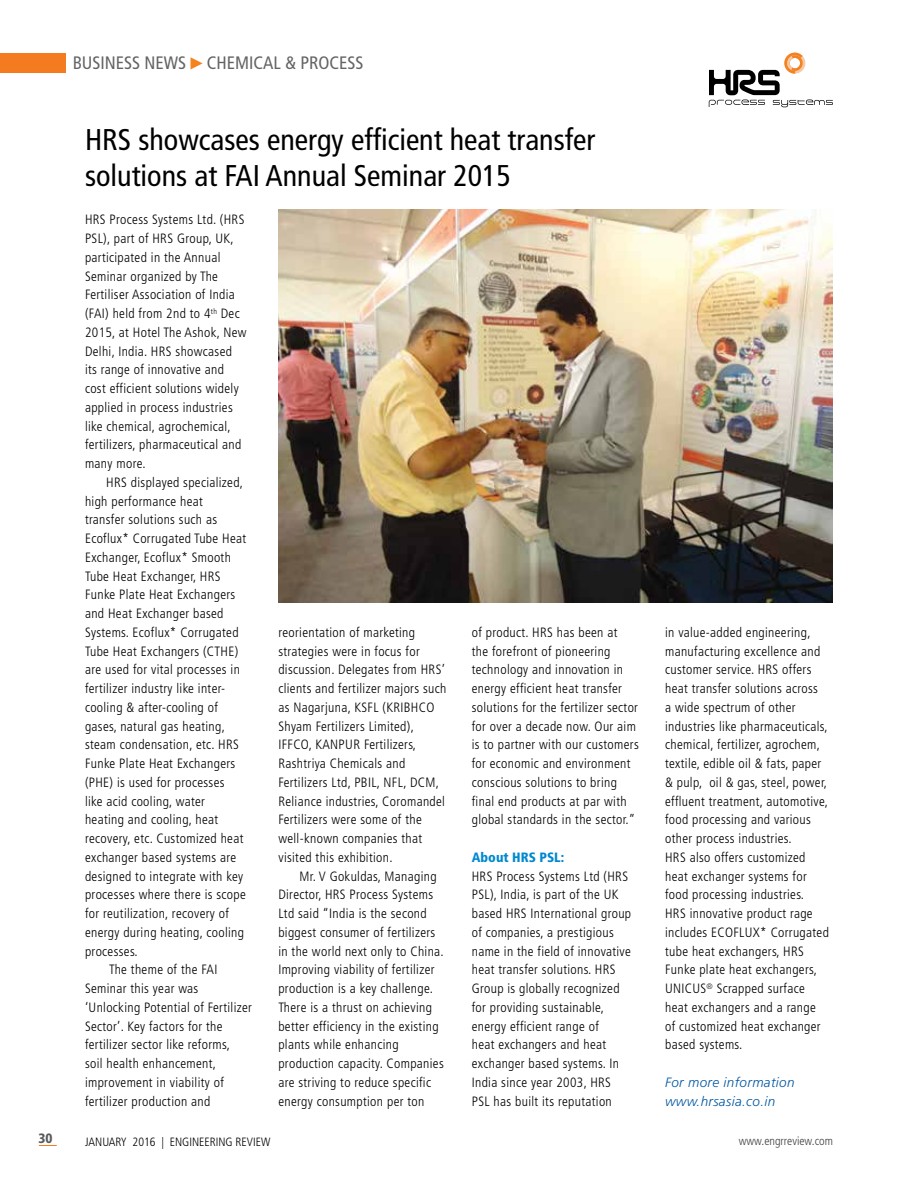
<style>
.page{position:relative;width:918px;height:1188px;background:#fff}
.page>*{position:absolute;margin:0;border:0;box-sizing:border-box;transform-origin:0 0}
.t1{font:condensed 30px/36px "Frutiger LT Std";color:#000}
.t2{font:condensed 18px "Frutiger LT Std";color:#636466}
.t3{font:300 condensed 13.5px/18.8px "Frutiger LT Std";letter-spacing:.025em;color:#000}
.t4{font:italic 300 13.5px/18.8px "Frutiger LT Std";letter-spacing:.025em;color:#0057a2}
.t5{font:900 condensed 13.5px "Frutiger LT Std";color:#0089cf}
.t6{font:900 condensed 13.5px "Frutiger LT Std";color:#58595b}
.t7{font:300 condensed 12px "Frutiger LT Std";color:#000}
.t8{font:300 condensed 12px "Frutiger LT Std";color:#414042}
</style>
<div class="page">
<svg style="left:191px;top:57px;width:12px;height:12px"></svg>
<div style="left:0;top:53px;width:65px;height:19px;background:#f47b20"></div>
<svg style="left:39px;top:1145px;width:18px;height:1px"></svg>
<img style="left:278px;top:210px;width:555px;height:393px">
<svg style="left:709px;top:53px;width:124px;height:54px"></svg>
<h2 class="t2" style="left:73px;top:53px;width:292px">BUSINESS NEWS CHEMICAL &amp; PROCESS</h2>
<p class="t6" style="left:39px;top:1130px;width:16px">30</p>
<h1 class="t1" style="left:85px;top:122px;width:512px">HRS showcases energy efficient heat transfer solutions at FAI Annual Seminar 2015</h1>
<p class="t3" style="left:85px;top:211px;width:163px">HRS Process Systems Ltd. (HRS<br>PSL), part of HRS Group, UK, participated in the Annual<br>Seminar organized by The<br>Fertiliser Association of India (FAI) held from 2nd to 4<sup>th</sup> Dec<br>2015, at Hotel The Ashok, New<br>Delhi, India. HRS showcased its range of innovative and cost efficient solutions widely applied in process industries like chemical, agrochemical, fertilizers, pharmaceutical and many more.</p>
<p class="t3" style="left:106px;top:473px;width:138px">HRS displayed specialized,</p>
<p class="t3" style="left:85px;top:492px;width:120px">high performance heat</p>
<p class="t3" style="left:85px;top:511px;width:134px">transfer solutions such as</p>
<p class="t3" style="left:85px;top:529px;width:163px">Ecoflux* Corrugated Tube Heat</p>
<p class="t3" style="left:85px;top:548px;width:147px">Exchanger, Ecoflux* Smooth</p>
<p class="t3" style="left:85px;top:567px;width:137px">Tube Heat Exchanger, HRS</p>
<p class="t3" style="left:85px;top:586px;width:152px">Funke Plate Heat Exchangers</p>
<p class="t3" style="left:85px;top:604px;width:140px">and Heat Exchanger based</p>
<p class="t3" style="left:85px;top:623px;width:155px">Systems. Ecoflux* Corrugated</p>
<p class="t3" style="left:85px;top:642px;width:155px">Tube Heat Exchangers (CTHE)</p>
<p class="t3" style="left:85px;top:661px;width:156px">are used for vital processes in</p>
<p class="t3" style="left:85px;top:679px;width:142px">fertilizer industry like inter-</p>
<p class="t3" style="left:85px;top:698px;width:134px">cooling &amp; after-cooling of</p>
<p class="t3" style="left:85px;top:717px;width:141px">gases, natural gas heating,</p>
<p class="t3" style="left:85px;top:736px;width:155px">steam condensation, etc. HRS</p>
<p class="t3" style="left:85px;top:754px;width:152px">Funke Plate Heat Exchangers</p>
<p class="t3" style="left:85px;top:773px;width:141px">(PHE) is used for processes</p>
<p class="t3" style="left:85px;top:792px;width:122px">like acid cooling, water</p>
<p class="t3" style="left:85px;top:811px;width:135px">heating and cooling, heat</p>
<p class="t3" style="left:85px;top:829px;width:160px">recovery, etc. Customized heat</p>
<p class="t3" style="left:85px;top:848px;width:153px">exchanger based systems are</p>
<p class="t3" style="left:85px;top:867px;width:160px">designed to integrate with key</p>
<p class="t3" style="left:85px;top:886px;width:162px">processes where there is scope</p>
<p class="t3" style="left:85px;top:904px;width:145px">for reutilization, recovery of</p>
<p class="t3" style="left:85px;top:923px;width:161px">energy during heating, cooling</p>
<p class="t3" style="left:85px;top:942px;width:54px">processes.</p>
<p class="t3" style="left:109px;top:961px;width:110px">The theme of the FAI</p>
<p class="t3" style="left:85px;top:979px;width:115px">Seminar this year was</p>
<p class="t3" style="left:85px;top:998px;width:168px">‘Unlocking Potential of Fertilizer</p>
<p class="t3" style="left:85px;top:1017px;width:139px">Sector’. Key factors for the</p>
<p class="t3" style="left:85px;top:1036px;width:146px">fertilizer sector like reforms,</p>
<p class="t3" style="left:85px;top:1054px;width:133px">soil health enhancement,</p>
<p class="t3" style="left:85px;top:1073px;width:140px">improvement in viability of</p>
<p class="t3" style="left:85px;top:1092px;width:127px">fertilizer production and</p>
<p class="t3" style="left:278px;top:623px;width:169px">reorientation of marketing strategies were in focus for discussion. Delegates from HRS’ clients and fertilizer majors such as Nagarjuna, KSFL (KRIBHCO<br>Shyam Fertilizers Limited),<br>IFFCO, KANPUR Fertilizers,<br>Rashtriya Chemicals and<br>Fertilizers Ltd, PBIL, NFL, DCM,<br>Reliance industries, Coromandel<br>Fertilizers were some of the well-known companies that visited this exhibition.</p>
<p class="t3" style="left:278px;top:867px;width:167px;text-indent:21px">Mr. V Gokuldas, Managing<br>Director, HRS Process Systems<br>Ltd said “India is the second biggest consumer of fertilizers in the world next only to China.<br>Improving viability of fertilizer production is a key challenge.<br>There is a thrust on achieving better efficiency in the existing plants while enhancing production capacity. Companies are striving to reduce specific energy consumption per ton</p>
<p class="t3" style="left:472px;top:623px;width:168px">of product. HRS has been at<br>the forefront of pioneering technology and innovation in energy efficient heat transfer solutions for the fertilizer sector for over a decade now. Our aim is to partner with our customers for economic and environment conscious solutions to bring final end products at par with global standards in the sector.”</p>
<p class="t5" style="left:472px;top:849px;width:94px">About HRS PSL:</p>
<p class="t3" style="left:472px;top:867px;width:161px">HRS Process Systems Ltd (HRS<br>PSL), India, is part of the UK based HRS International group of companies, a prestigious name in the field of innovative heat transfer solutions. HRS<br>Group is globally recognized for providing sustainable, energy efficient range of<br>heat exchangers and heat exchanger based systems. In<br>India since year 2003, HRS<br>PSL has built its reputation</p>
<p class="t3" style="left:665px;top:623px;width:165px">in value-added engineering, manufacturing excellence and customer service. HRS offers heat transfer solutions across<br>a wide spectrum of other industries like pharmaceuticals, chemical, fertilizer, agrochem, textile, edible oil &amp; fats, paper &amp; pulp, oil &amp; gas, steel, power, effluent treatment, automotive, food processing and various other process industries.<br>HRS also offers customized heat exchanger systems for food processing industries.<br>HRS innovative product rage includes ECOFLUX* Corrugated tube heat exchangers, HRS<br>Funke plate heat exchangers,<br>UNICUS<sup>®</sup> Scrapped surface heat exchangers and a range of customized heat exchanger based systems.</p>
<p class="t4" style="left:665px;top:1073px;width:131px">For more information www.hrsasia.co.in</p>
<p class="t7" style="left:85px;top:1135px;width:187px">JANUARY 2016 | ENGINEERING REVIEW</p>
<p class="t8" style="left:739px;top:1135px;width:96px">www.engrreview.com</p>
</div>
